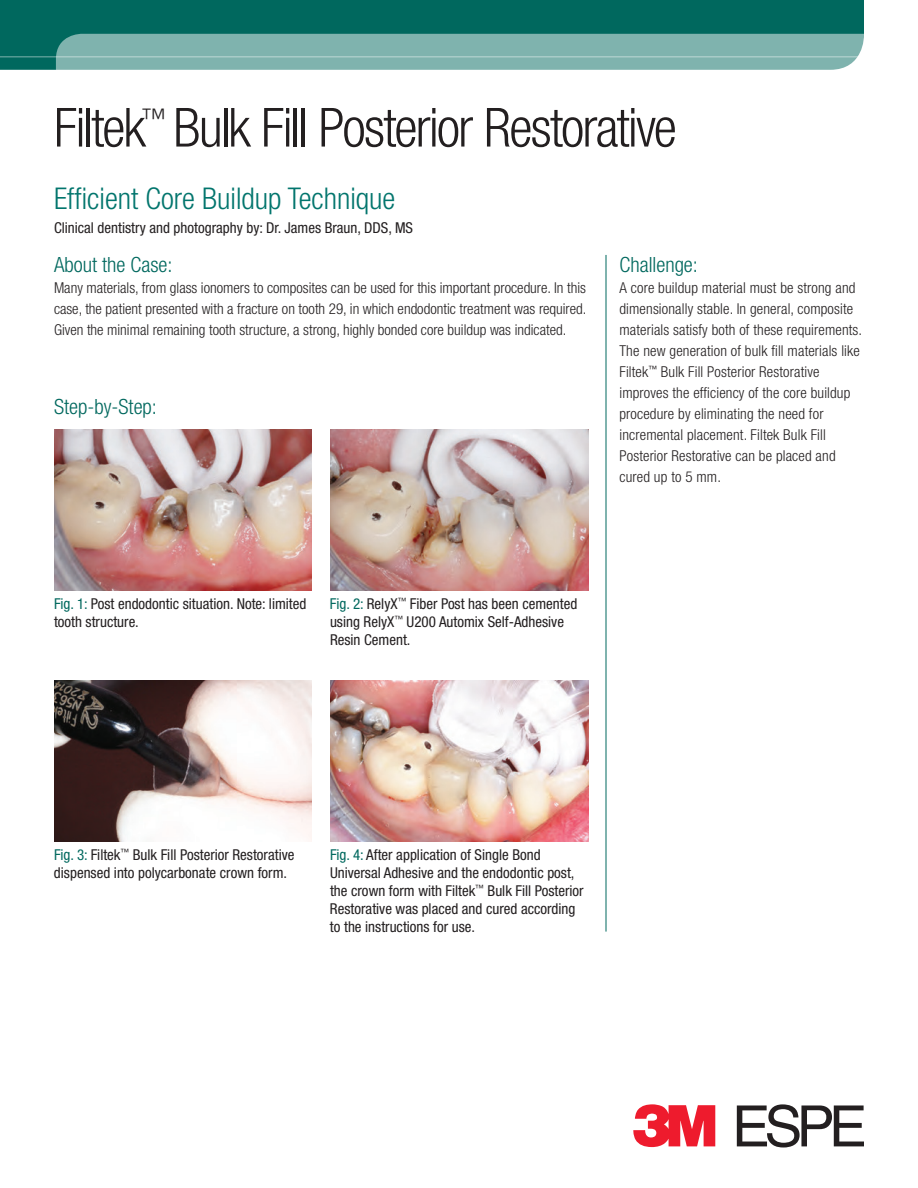
<style>
.page{position:relative;width:918px;height:1188px;background:#fff}
.page>*{position:absolute;margin:0;border:0;box-sizing:border-box;transform-origin:0 0}
.t1{font:300 condensed 54px "Helvetica Neue";letter-spacing:-.035em;color:#231f20}
.t2{font:300 condensed 30px "Helvetica Neue";color:#02756d}
.t3{font:300 condensed 21px "Helvetica Neue";color:#00685e}
.t4{font:300 condensed 15px/21px "Helvetica Neue";letter-spacing:.01em;color:#231f20;text-align:justify}
.t5{font:condensed 15px/18px "Helvetica Neue";color:#231f20}
.s1{color:#00685e}
</style>
<div class="page">
<div style="left:0;top:0;width:864px;height:70px;background:#00685e"></div>
<div style="left:56px;top:34px;width:808px;height:36px;background:#7fb3ae"></div>
<hr style="left:0;top:56px;width:918px;height:1px;background:#fff">
<img style="left:54px;top:430px;width:258px;height:160px">
<img style="left:54px;top:680px;width:258px;height:161px">
<img style="left:330px;top:430px;width:258px;height:160px">
<img style="left:330px;top:680px;width:258px;height:161px">
<hr style="left:606px;top:255px;width:1px;height:677px;background:#00685e">
<svg style="left:633px;top:1104px;width:82px;height:43px"></svg>
<svg style="left:737px;top:1104px;width:127px;height:44px"></svg>
<h1 class="t1" style="left:54px;top:96px;width:624px">Filtek<sup>™</sup> Bulk Fill Posterior Restorative</h1>
<h2 class="t2" style="left:54px;top:181px;width:343px">Efficient Core Buildup Technique</h2>
<p class="t5" style="left:54px;top:219px;width:361px">Clinical dentistry and photography by: Dr. James Braun, DDS, MS</p>
<h3 class="t3" style="left:54px;top:252px;width:120px">About the Case:</h3>
<p class="t4" style="left:54px;top:277px;width:534px">Many materials, from glass ionomers to composites can be used for this important procedure. In this case, the patient presented with a fracture on tooth 29, in which endodontic treatment was required.<br>Given the minimal remaining tooth structure, a strong, highly bonded core buildup was indicated.</p>
<h3 class="t3" style="left:54px;top:395px;width:105px">Step-by-Step:</h3>
<h3 class="t3" style="left:620px;top:252px;width:80px">Challenge:</h3>
<p class="t4" style="left:619px;top:277px;width:244px;text-align:left">A core buildup material must be strong and dimensionally stable. In general, composite materials satisfy both of these requirements.<br>The new generation of bulk fill materials like Filtek<sup>™</sup> Bulk Fill Posterior Restorative improves the efficiency of the core buildup procedure by eliminating the need for incremental placement. Filtek Bulk Fill Posterior Restorative can be placed and cured up to 5 mm.</p>
<p class="t5" style="left:54px;top:595px;width:254px"><span class="s1">Fig. 1:</span> Post endodontic situation. Note: limited tooth structure.</p>
<p class="t5" style="left:330px;top:595px;width:249px"><span class="s1">Fig. 2:</span> RelyX<sup>™</sup> Fiber Post has been cemented using RelyX<sup>™</sup> U200 Automix Self-Adhesive<br>Resin Cement.</p>
<p class="t5" style="left:54px;top:845px;width:242px"><span class="s1">Fig. 3:</span> Filtek<sup>™</sup> Bulk Fill Posterior Restorative dispensed into polycarbonate crown form.</p>
<p class="t5" style="left:330px;top:845px;width:255px"><span class="s1">Fig. 4:</span> After application of Single Bond Universal Adhesive and the endodontic post, the crown form with Filtek<sup>™</sup> Bulk Fill Posterior Restorative was placed and cured according to the instructions for use.</p>
</div>
